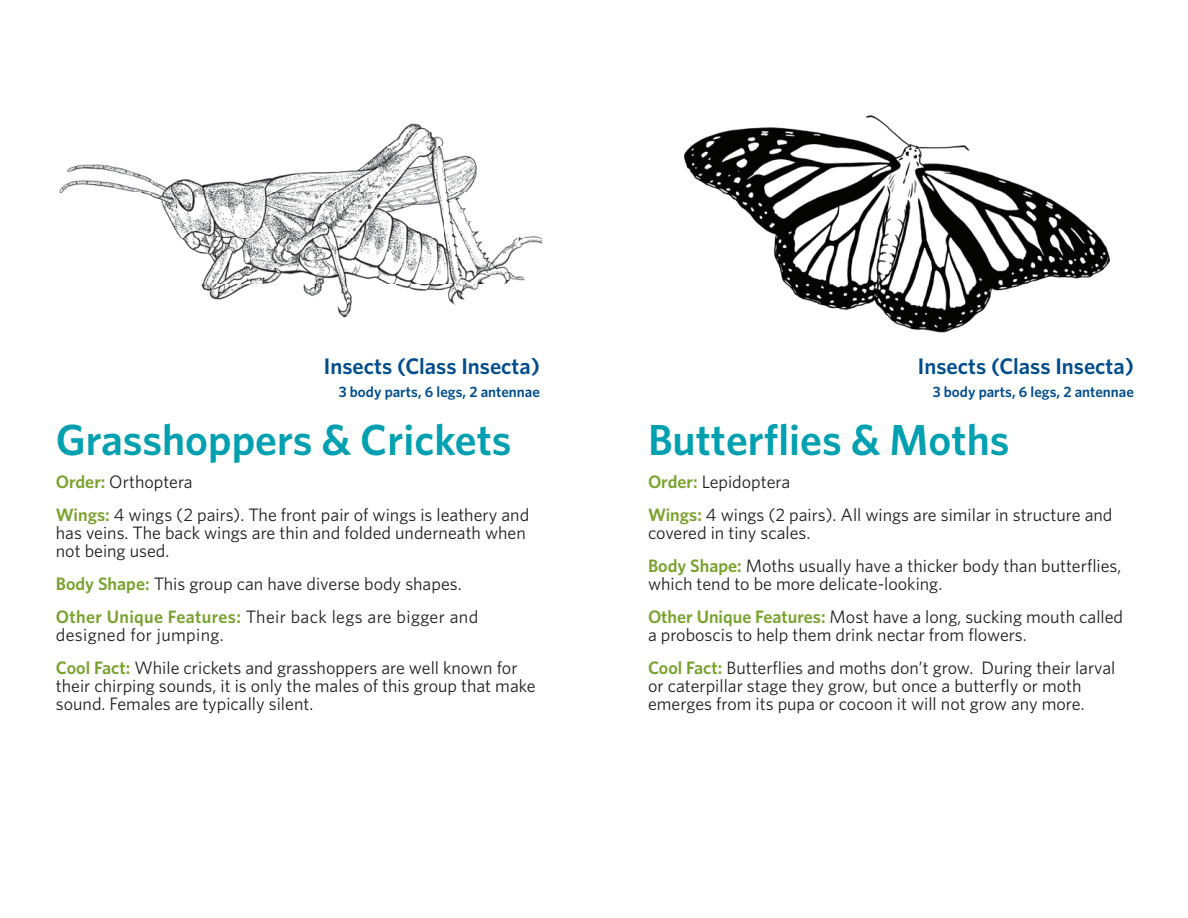
<style>
.page{position:relative;width:1188px;height:918px;background:#fff}
.page>*{position:absolute;margin:0;border:0;box-sizing:border-box;transform-origin:0 0}
.t1{font:600 43.5px "Whitney HTF";color:#00a0b0}
.t2{font:600 22.5px "Whitney HTF";color:#004d8d}
.t3{font:18px/33px "Whitney HTF";color:#231f20}
.t4{font:600 15px "Whitney HTF";color:#004d8d}
.s1{font-weight:600;color:#78a22d}
</style>
<div class="page">
<img style="left:59px;top:123px;width:483px;height:195px">
<img style="left:684px;top:115px;width:427px;height:218px">
<p class="t2" style="left:324px;top:353px;width:218px">Insects (Class Insecta)</p>
<p class="t4" style="left:339px;top:383px;width:203px">3 body parts, 6 legs, 2 antennae</p>
<h1 class="t1" style="left:56px;top:413px;width:457px">Grasshoppers &amp; Crickets</h1>
<p class="t3" style="left:56px;top:465px;width:475px"><span class="s1">Order:</span> Orthoptera<br><span class="s1">Wings:</span> 4 wings (2 pairs). The front pair of wings is leathery and</p>
<p class="t3" style="left:56px;top:523px;width:472px;line-height:18px">has veins. The back wings are thin and folded underneath when not being used.</p>
<p class="t3" style="left:56px;top:567px;width:424px"><span class="s1">Body Shape:</span> This group can have diverse body shapes.<br><span class="s1">Other Unique Features:</span> Their back legs are bigger and</p>
<p class="t3" style="left:56px;top:618px;width:463px">designed for jumping.<br><span class="s1">Cool Fact:</span> While crickets and grasshoppers are well known for</p>
<p class="t3" style="left:56px;top:676px;width:481px;line-height:18px">their chirping sounds, it is only the males of this group that make sound. Females are typically silent.</p>
<p class="t2" style="left:918px;top:353px;width:218px">Insects (Class Insecta)</p>
<p class="t4" style="left:933px;top:383px;width:203px">3 body parts, 6 legs, 2 antennae</p>
<h1 class="t1" style="left:648px;top:413px;width:363px">Butterflies &amp; Moths</h1>
<p class="t3" style="left:648px;top:465px;width:466px"><span class="s1">Order:</span> Lepidoptera<br><span class="s1">Wings:</span> 4 wings (2 pairs). All wings are similar in structure and</p>
<p class="t3" style="left:648px;top:516px;width:475px">covered in tiny scales.<br><span class="s1">Body Shape:</span> Moths usually have a thicker body than butterflies,</p>
<p class="t3" style="left:648px;top:567px;width:477px">which tend to be more delicate-looking.<br><span class="s1">Other Unique Features:</span> Most have a long, sucking mouth called</p>
<p class="t3" style="left:648px;top:618px;width:469px">a proboscis to help them drink nectar from flowers.<br><span class="s1">Cool Fact:</span> Butterflies and moths don’t grow. During their larval</p>
<p class="t3" style="left:648px;top:676px;width:438px;line-height:18px">or caterpillar stage they grow, but once a butterfly or moth emerges from its pupa or cocoon it will not grow any more.</p>
</div>
